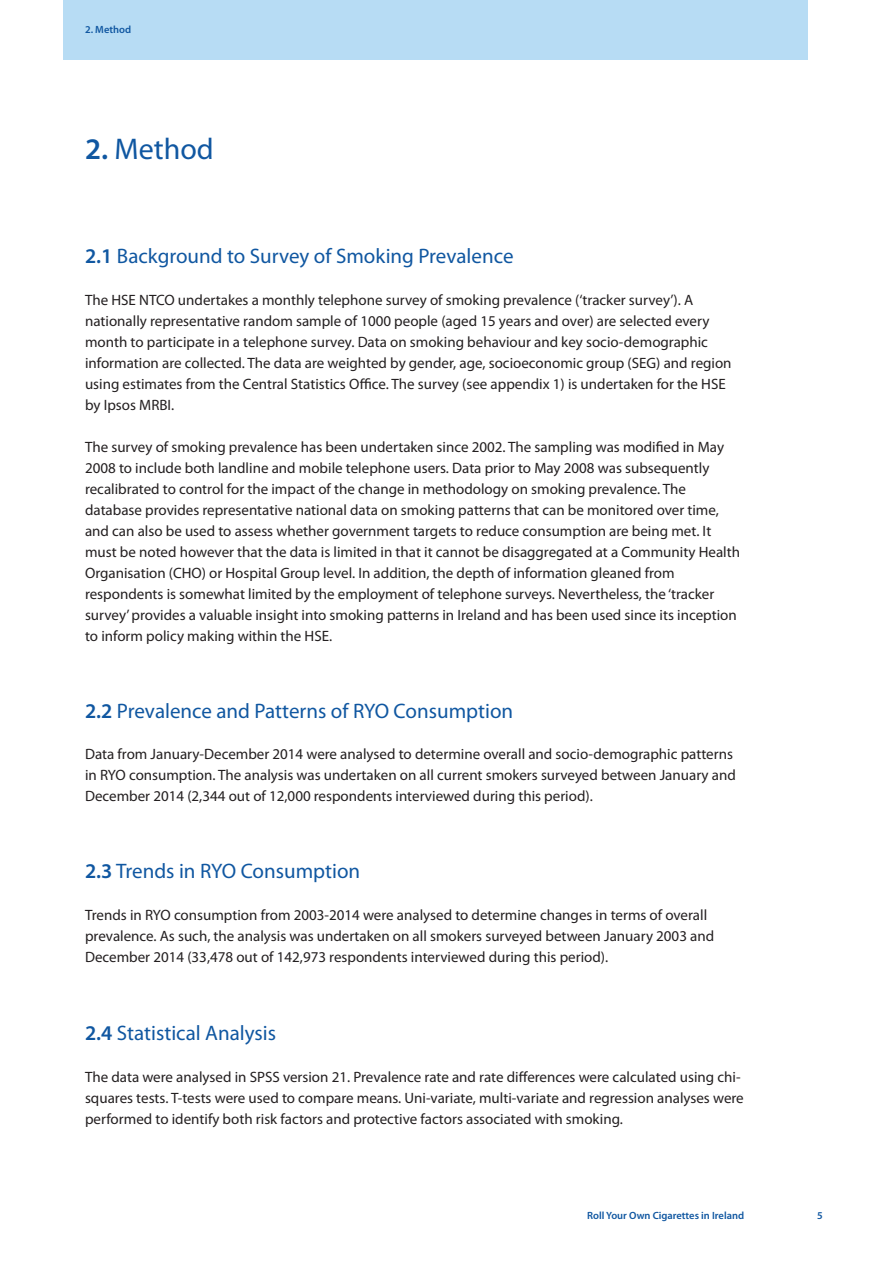
<style>
.page{position:relative;width:893px;height:1263px;background:#fff}
.page>*{position:absolute;margin:0;border:0;box-sizing:border-box;transform-origin:0 0}
.t1{font:30px "Myriad Pro";color:#1057a1}
.t2{font:21px "Myriad Pro";color:#1057a1}
.t3{font:15px/21px "Myriad Pro";color:#231f20}
.t4{font:600 10.5px "Myriad Pro";color:#1057a1}
.s1{font-weight:600}
</style>
<div class="page">
<div style="left:64px;top:0;width:744px;height:60px;background:#b7dcf4"></div>
<p class="t4" style="left:85px;top:25px;width:48px">2. Method</p>
<h1 class="t1" style="left:85px;top:137px;width:130px"><span class="s1">2.</span> Method</h1>
<h2 class="t2" style="left:85px;top:249px;width:430px"><span class="s1">2.1</span> Background to Survey of Smoking Prevalence</h2>
<p class="t3" style="left:85px;top:291px;width:648px">The HSE NTCO undertakes a monthly telephone survey of smoking prevalence (‘tracker survey’). A nationally representative random sample of 1000 people (aged 15 years and over) are selected every month to participate in a telephone survey. Data on smoking behaviour and key socio-demographic information are collected. The data are weighted by gender, age, socioeconomic group (SEG) and region using estimates from the Central Statistics Office. The survey (see appendix 1) is undertaken for the HSE by Ipsos MRBI.</p>
<p class="t3" style="left:85px;top:438px;width:657px">The survey of smoking prevalence has been undertaken since 2002. The sampling was modified in May 2008 to include both landline and mobile telephone users. Data prior to May 2008 was subsequently recalibrated to control for the impact of the change in methodology on smoking prevalence. The database provides representative national data on smoking patterns that can be monitored over time, and can also be used to assess whether government targets to reduce consumption are being met. It must be noted however that the data is limited in that it cannot be disaggregated at a Community Health Organisation (CHO) or Hospital Group level. In addition, the depth of information gleaned from respondents is somewhat limited by the employment of telephone surveys. Nevertheless, the ‘tracker survey’provides a valuable insight into smoking patterns in Ireland and has been used since its inception to inform policy making within the HSE.</p>
<h2 class="t2" style="left:85px;top:703px;width:430px"><span class="s1">2.2</span> Prevalence and Patterns of RYO Consumption</h2>
<p class="t3" style="left:85px;top:745px;width:652px">Data from January-December 2014 were analysed to determine overall and socio-demographic patterns in RYO consumption. The analysis was undertaken on all current smokers surveyed between January and<br>December 2014 (2,344 out of 12,000 respondents interviewed during this period).</p>
<h2 class="t2" style="left:85px;top:863px;width:277px"><span class="s1">2.3</span> Trends in RYO Consumption</h2>
<p class="t3" style="left:85px;top:905px;width:631px">Trends in RYO consumption from 2003-2014 were analysed to determine changes in terms of overall prevalence. As such, the analysis was undertaken on all smokers surveyed between January 2003 and<br>December 2014 (33,478 out of 142,973 respondents interviewed during this period).</p>
<h2 class="t2" style="left:85px;top:1025px;width:193px"><span class="s1">2.4</span> Statistical Analysis</h2>
<p class="t3" style="left:85px;top:1067px;width:660px">The data were analysed in SPSS version 21. Prevalence rate and rate differences were calculated using chi&shy;squares tests. T-tests were used to compare means. Uni-variate, multi-variate and regression analyses were performed to identify both risk factors and protective factors associated with smoking.</p>
<p class="t4" style="left:587px;top:1212px;width:158px">Roll Your Own Cigarettes in Ireland</p>
<p class="t4" style="left:817px;top:1212px;width:7px">5</p>
</div>
